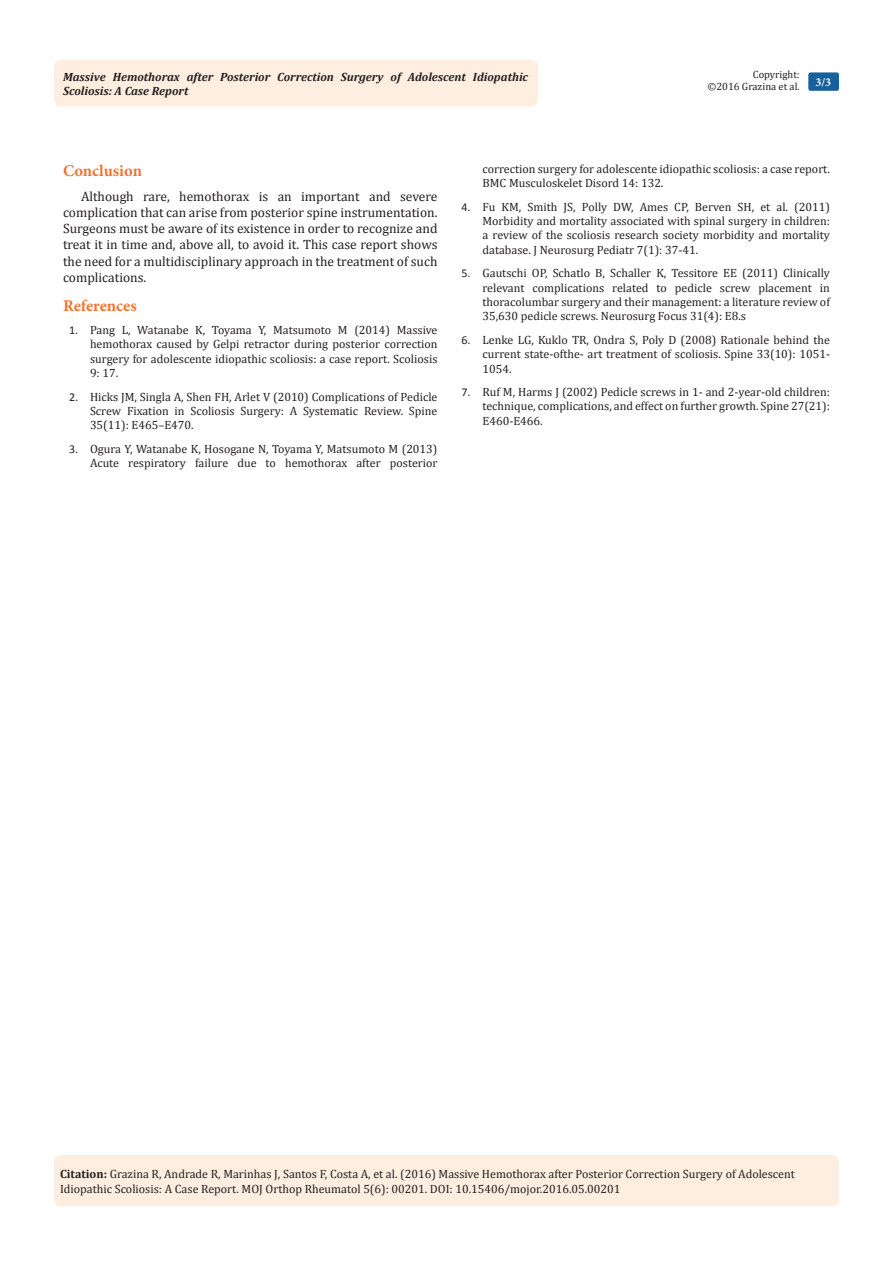
<style>
.page{position:relative;width:893px;height:1263px;background:#fff}
.page>*{position:absolute;margin:0;border:0;box-sizing:border-box;transform-origin:0 0}
.t1{font:700 16.5px "Minion Pro";letter-spacing:-.005em;color:#f37331}
.t2{font:13.5px/16.2px "Cambria";color:#231f20;text-align:justify}
.Citation{font:12px/14.4px "Cambria";color:#231f20;text-align:justify}
.t3{font:italic 700 12px/14.4px "Cambria";color:#231f20}
.t4{font:700 12px "Minion Pro";color:#fff}
.t5{font:10.5px/12.6px "Cambria";color:#231f20;text-align:right}
.s1{font-family:"Calibri"}
.s2{font-weight:700}
</style>
<div class="page">
<div style="left:54px;top:1155px;width:785px;height:51px;background:#feeee0;border-radius:7px"></div>
<div style="left:54px;top:60px;width:484px;height:46px;background:#feeee0;border-radius:8px"></div>
<div style="left:808px;top:72px;width:31px;height:19px;background:#18609d;border-radius:2px"></div>
<p class="t5" style="left:707px;top:68px;width:94px">Copyright:<br>©2016 Grazina et al.</p>
<p class="t3" style="left:63px;top:69px;width:466px">Massive Hemothorax after Posterior Correction Surgery of Adolescent Idiopathic<br>Scoliosis: A Case Report</p>
<p class="t4" style="left:815px;top:74px;width:17px">3/3</p>
<p class="t1" style="left:63px;top:159px;width:81px">Conclusion</p>
<p class="t2" style="left:63px;top:188px;width:376px;text-indent:18px">Although rare, hemothorax is an important and severe complication that can arise from posterior spine instrumentation.<br>Surgeons must be aware of its existence in order to recognize and treat it in time and, above all, to avoid it. This case report shows the need for a multidisciplinary approach in the treatment of such complications.</p>
<p class="t1" style="left:63px;top:294px;width:75px">References</p>
<p class="Citation" style="left:90px;top:323px;width:349px;text-indent:-21px"><span class="s1">1.</span> Pang L, Watanabe K, Toyama Y, Matsumoto M (2014) Massive hemothorax caused by Gelpi retractor during posterior correction surgery for adolescente idiopathic scoliosis: a case report. Scoliosis 9: 17.</p>
<p class="Citation" style="left:90px;top:389px;width:349px;text-indent:-21px"><span class="s1">2.</span> Hicks JM, Singla A, Shen FH, Arlet V (2010) Complications of Pedicle Screw Fixation in Scoliosis Surgery: A Systematic Review. Spine 35(11): E465–E470.</p>
<p class="Citation" style="left:69px;top:441px;width:370px;text-align:right"><span class="s1">3.</span> Ogura Y, Watanabe K, Hosogane N, Toyama Y, Matsumoto M (2013)<br>Acute respiratory failure due to hemothorax after posterior</p>
<p class="Citation" style="left:482px;top:161px;width:349px">correction surgery for adolescente idiopathic scoliosis: a case report.<br>BMC Musculoskelet Disord 14: 132.</p>
<p class="Citation" style="left:482px;top:199px;width:349px;text-indent:-21px"><span class="s1">4.</span> Fu KM, Smith JS, Polly DW, Ames CP, Berven SH, et al. (2011)<br>Morbidity and mortality associated with spinal surgery in children: a review of the scoliosis research society morbidity and mortality database. J Neurosurg Pediatr 7(1): 37-41.</p>
<p class="Citation" style="left:482px;top:266px;width:349px;text-indent:-21px"><span class="s1">5.</span> Gautschi OP, Schatlo B, Schaller K, Tessitore EE (2011) Clinically relevant complications related to pedicle screw placement in thoracolumbar surgery and their management: a literature review of 35,630 pedicle screws. Neurosurg Focus 31(4): E8.s</p>
<p class="Citation" style="left:482px;top:332px;width:349px;text-indent:-21px"><span class="s1">6.</span> Lenke LG, Kuklo TR, Ondra S, Poly D (2008) Rationale behind the current state-ofthe- art treatment of scoliosis. Spine 33(10): 1051- 1054.</p>
<p class="Citation" style="left:482px;top:385px;width:349px;text-indent:-21px"><span class="s1">7.</span> Ruf M, Harms J (2002) Pedicle screws in 1- and 2-year-old children: technique, complications, and effect on further growth. Spine 27(21):<br>E460-E466.</p>
<p class="Citation" style="left:60px;top:1167px;width:736px"><span class="s2">Citation:</span> Grazina R, Andrade R, Marinhas J, Santos F, Costa A, et al. (2016) Massive Hemothorax after Posterior Correction Surgery of Adolescent<br>Idiopathic Scoliosis: A Case Report. MOJ Orthop Rheumatol 5(6): 00201. DOI: 10.15406/mojor.2016.05.00201</p>
</div>
